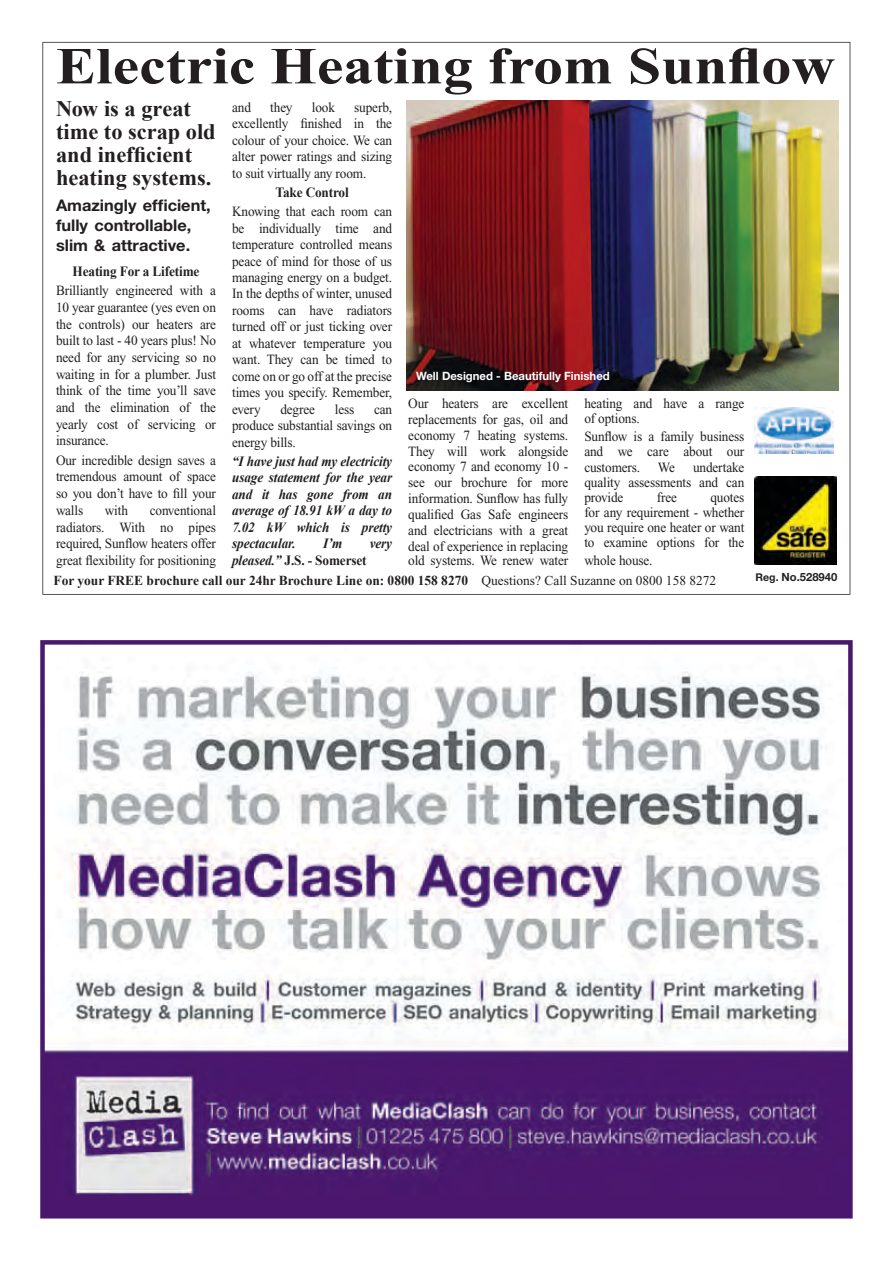
<style>
.page{position:relative;width:893px;height:1263px;background:#fff}
.page>*{position:absolute;margin:0;border:0;box-sizing:border-box;transform-origin:0 0}
.t1{font:700 51.9px "Times New Roman";color:#231f20;scale:1.15 1}
.t2{font:700 22.2px/23.1px "Times New Roman";color:#231f20}
.t3{font:700 16.05px/19.6px "Helvetica Neue";color:#231f20}
.t4{font:14.1px/16.5px "Times New Roman";letter-spacing:-.01em;color:#231f20;text-align:justify;scale:.94 1}
.t5{font:italic 700 14.1px/16.5px "Times New Roman";letter-spacing:-.01em;color:#231f20;text-align:justify;scale:.94 1}
.t6{font:700 14.1px "Times New Roman";letter-spacing:-.01em;color:#231f20;scale:.94 1}
.t7{font:700 13.65px "Times New Roman";color:#231f20}
.t8{font:700 11.4px "Helvetica Neue";color:#fff}
.t9{font:700 11.4px "Helvetica Neue";color:#231f20}
.s1{font-size:52.65px}
.s2{font-style:italic}
.s3{font-weight:400}
.s4{font-size:10.65px}
</style>
<div class="page">
<svg style="left:42px;top:42px;width:808px;height:553px"></svg>
<div style="left:749px;top:472px;width:89px;height:97px;background:linear-gradient(to right,#fff,#fff)"></div>
<img style="left:755px;top:476px;width:81px;height:89px">
<img style="left:755px;top:407px;width:78px;height:46px">
<img style="left:406px;top:101px;width:432px;height:290px">
<img style="left:45px;top:672px;width:803px;height:541px">
<div style="left:40px;top:640px;width:813px;height:578px;border:4px solid #49176d"></div>
<h1 class="t1" style="left:56px;top:30px;width:679px">Electric Heating from Sun<span class="s1">flow</span></h1>
<h2 class="t2" style="left:56px;top:96px;width:161px">Now is a great time to scrap old and inefficient heating systems.</h2>
<p class="t3" style="left:56px;top:195px;width:156px">Amazingly efficient, fully controllable, slim &amp; attractive.</p>
<p class="t6" style="left:73px;top:261px;width:137px">Heating For a Lifetime</p>
<p class="t4" style="left:56px;top:282px;width:172px">Brilliantly engineered with a 10 year guarantee (yes even on the controls) our heaters are built to last - 40 years plus! No need for any servicing so no waiting in for a plumber. Just think of the time you’ll save and the elimination of the yearly cost of servicing or insurance.</p>
<p class="t4" style="left:56px;top:452px;width:172px">Our incredible design saves a tremendous amount of space so you don’t have to fill your walls</p>
<p class="t4" style="left:56px;top:502px;width:172px;text-indent:94px">conventional radiators. With no pipes required, Sunflow heaters offer great flexibility for positioning</p>
<p class="t4" style="left:105px;top:502px;width:26px">with</p>
<p class="t4" style="left:232px;top:99px;width:172px;text-indent:122px">superb, excellently finished in the colour of your choice. We can alter power ratings and sizing to suit virtually any room.</p>
<p class="t6" style="left:275px;top:183px;width:79px">Take Control</p>
<p class="t4" style="left:232px;top:203px;width:172px">Knowing that each room can be individually time and temperature controlled means peace of mind for those of us managing energy on a budget.<br>In the depths of winter, unused rooms can have radiators turned off or just ticking over at whatever temperature you want. They can be timed to come on or go off at the precise times you specify. Remember, every</p>
<p class="t4" style="left:232px;top:99px;width:22px">and</p>
<p class="t4" style="left:270px;top:99px;width:25px">they</p>
<p class="t4" style="left:312px;top:99px;width:26px">look</p>
<p class="t4" style="left:280px;top:401px;width:38px">degree</p>
<p class="t4" style="left:335px;top:401px;width:22px">less</p>
<p class="t4" style="left:232px;top:401px;width:172px;text-indent:142px">can produce substantial savings on energy bills.</p>
<p class="t5" style="left:232px;top:452px;width:172px">“I have just had my electricity usage statement for the year and it has gone from an average of 18.91 kW a day to 7.02 kW which is pretty spectacular.</p>
<p class="t5" style="left:323px;top:535px;width:22px">I’m</p>
<p class="t5" style="left:370px;top:535px;width:25px">very</p>
<p class="t6" style="left:232px;top:550px;width:145px"><span class="s2">pleased.”</span> J.S. - Somerset</p>
<p class="t8" style="left:416px;top:369px;width:195px">Well Designed - Beautifully Finished</p>
<p class="t4" style="left:408px;top:395px;width:172px;line-height:15.9px">Our heaters are excellent replacements for gas, oil and economy 7 heating systems.<br>They will work alongside economy 7 and economy 10 - see our brochure for more information. Sunflow has fully qualified Gas Safe engineers and electricians with a great deal of experience in replacing</p>
<p class="t4" style="left:408px;top:552px;width:172px">old systems. We renew water</p>
<p class="t4" style="left:584px;top:396px;width:172px;line-height:15.1px">heating and have a range of options.</p>
<p class="t4" style="left:584px;top:429px;width:172px;line-height:15.1px">Sunflow is a family business and we care about our customers.</p>
<p class="t4" style="left:584px;top:459px;width:172px;line-height:15.1px;text-indent:109px">undertake quality assessments and can provide</p>
<p class="t4" style="left:658px;top:459px;width:20px">We</p>
<p class="t4" style="left:657px;top:489px;width:23px">free</p>
<p class="t4" style="left:584px;top:490px;width:172px;line-height:15.1px;text-indent:126px">quotes for any requirement - whether you require one heater or want to examine options for the</p>
<p class="t4" style="left:584px;top:552px;width:74px">whole house.</p>
<p class="t7" style="left:54px;top:571px;width:664px">For your FREE brochure call our 24hr Brochure Line on: 0800 158 8270 <span class="s3">Questions? Call Suzanne on 0800 158 8272</span></p>
<p class="t9" style="left:755px;top:570px;width:83px"><span class="s4">Reg.</span> No.528940</p>
</div>
